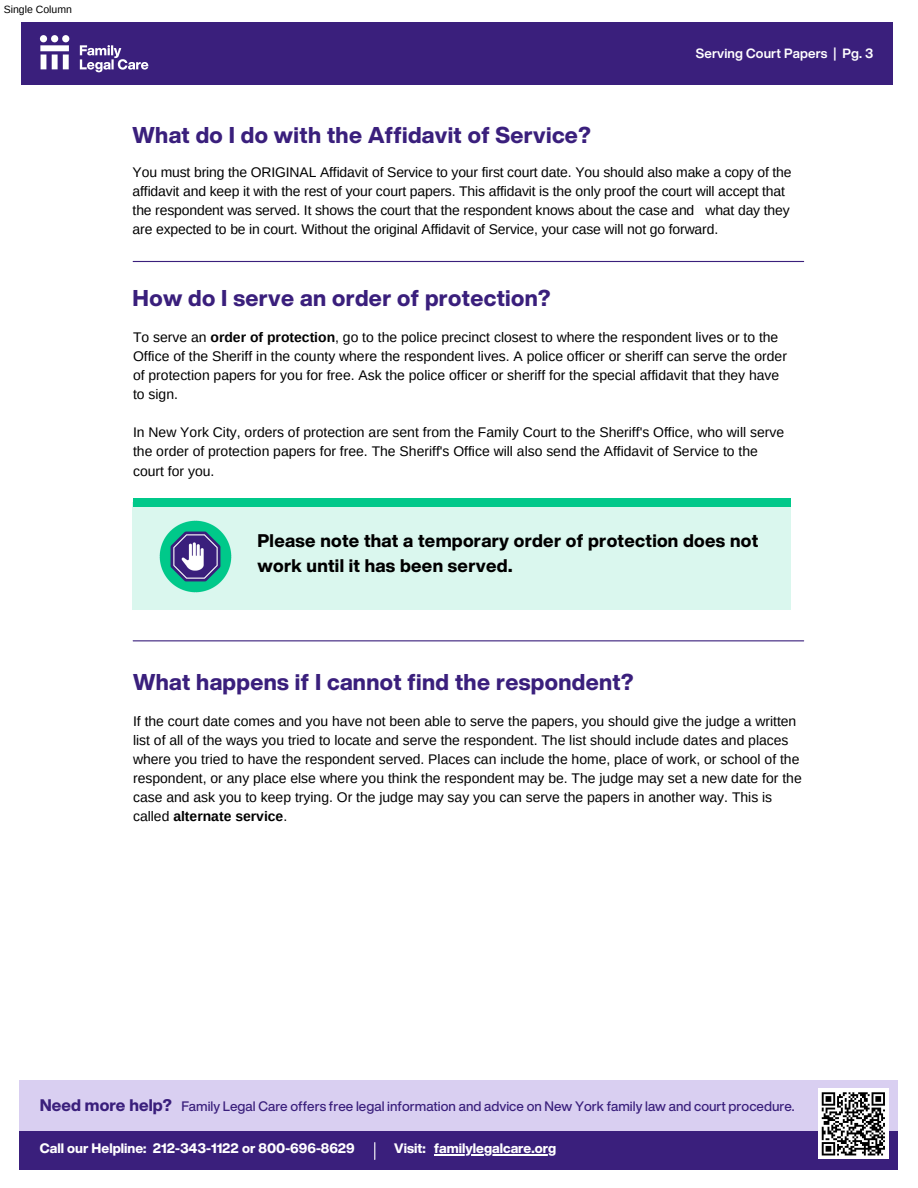
<style>
.page{position:relative;width:918px;height:1188px;background:#fff}
.page>*{position:absolute;margin:0;border:0;box-sizing:border-box;transform-origin:0 0}
.t1{font:800 22.5px "Helvetica Now Display";letter-spacing:.015em;color:#3a1f7c}
.t2{font:800 18px/24.8px "Helvetica Now Display";letter-spacing:.015em;color:#000}
.t3{font:13.95px/19.2px "Arimo";color:#000}
.t4{font:500 13.5px "Helvetica Now Display";color:#3a1f7c}
.t5{font:800 13.5px "Helvetica Now Display";color:#fff}
.t6{font:700 13.2px "Helvetica Now Display";letter-spacing:.01em;color:#fff}
.t7{font:10.5px "Arimo";color:#000}
.s1{font-weight:700}
.s2{font-weight:800;font-size:16.5px}
</style>
<div class="page">
<div style="left:21px;top:22px;width:872px;height:63px;background:#3a1f7c"></div>
<svg style="left:40px;top:35px;width:108px;height:37px"></svg>
<div style="left:19px;top:1080px;width:879px;height:89px;background:#d9cff1"></div>
<div style="left:19px;top:1131px;width:879px;height:38px;background:#3a1f7c"></div>
<hr style="left:434px;top:1154px;width:122px;height:2px;background:#fff">
<svg style="left:374px;top:1143px;width:1px;height:16px"></svg>
<div style="left:818px;top:1088px;width:71px;height:71px;background:#fff"></div>
<svg style="left:821px;top:1092px;width:64px;height:64px"></svg>
<hr style="left:133px;top:261px;width:671px;height:1px;background:#3a1f7c">
<hr style="left:133px;top:640px;width:671px;height:1px;background:#3a1f7c">
<div style="left:133px;top:502px;width:658px;height:108px;background:#daf7ee"></div>
<div style="left:133px;top:498px;width:658px;height:9px;background:#00c98a"></div>
<img style="left:159px;top:520px;width:73px;height:73px">
<p class="t7" style="left:4px;top:4px;width:70px">Single Column</p>
<p class="t6" style="left:696px;top:44px;width:179px">Serving Court Papers | Pg. 3</p>
<h1 class="t1" style="left:133px;top:118px;width:460px">What do I do with the Affidavit of Service?</h1>
<p class="t3" style="left:133px;top:162px;width:661px">You must bring the ORIGINAL Affidavit of Service to your first court date. You should also make a copy of the affidavit and keep it with the rest of your court papers. This affidavit is the only proof the court will accept that the respondent was served. It shows the court that the respondent knows about the case and what day they are expected to be in court. Without the original Affidavit of Service, your case will not go forward.</p>
<h1 class="t1" style="left:133px;top:281px;width:419px">How do I serve an order of protection?</h1>
<p class="t3" style="left:133px;top:327px;width:655px">To serve an <span class="s1">order of protection</span>, go to the police precinct closest to where the respondent lives or to the Office of the Sheriff in the county where the respondent lives. A police officer or sheriff can serve the order of protection papers for you for free. Ask the police officer or sheriff for the special affidavit that they have to sign.</p>
<p class="t3" style="left:133px;top:423px;width:653px">In New York City, orders of protection are sent from the Family Court to the Sheriff's Office, who will serve the order of protection papers for free. The Sheriff's Office will also send the Affidavit of Service to the court for you.</p>
<p class="t2" style="left:257px;top:528px;width:502px">Please note that a temporary order of protection does not work until it has been served.</p>
<h1 class="t1" style="left:133px;top:665px;width:502px">What happens if I cannot find the respondent?</h1>
<p class="t3" style="left:133px;top:711px;width:670px">If the court date comes and you have not been able to serve the papers, you should give the judge a written list of all of the ways you tried to locate and serve the respondent. The list should include dates and places where you tried to have the respondent served. Places can include the home, place of work, or school of the respondent, or any place else where you think the respondent may be. The judge may set a new date for the case and ask you to keep trying. Or the judge may say you can serve the papers in another way. This is called <span class="s1">alternate service</span>.</p>
<p class="t4" style="left:40px;top:1096px;width:756px"><span class="s2">Need more help?</span> Family Legal Care offers free legal information and advice on New York family law and court procedure.</p>
<p class="t5" style="left:394px;top:1138px;width:33px">Visit:</p>
<p class="t5" style="left:40px;top:1138px;width:317px">Call our Helpline: 212-343-1122 or 800-696-8629</p>
<p class="t5" style="left:434px;top:1138px;width:123px">familylegalcare.org</p>
</div>
